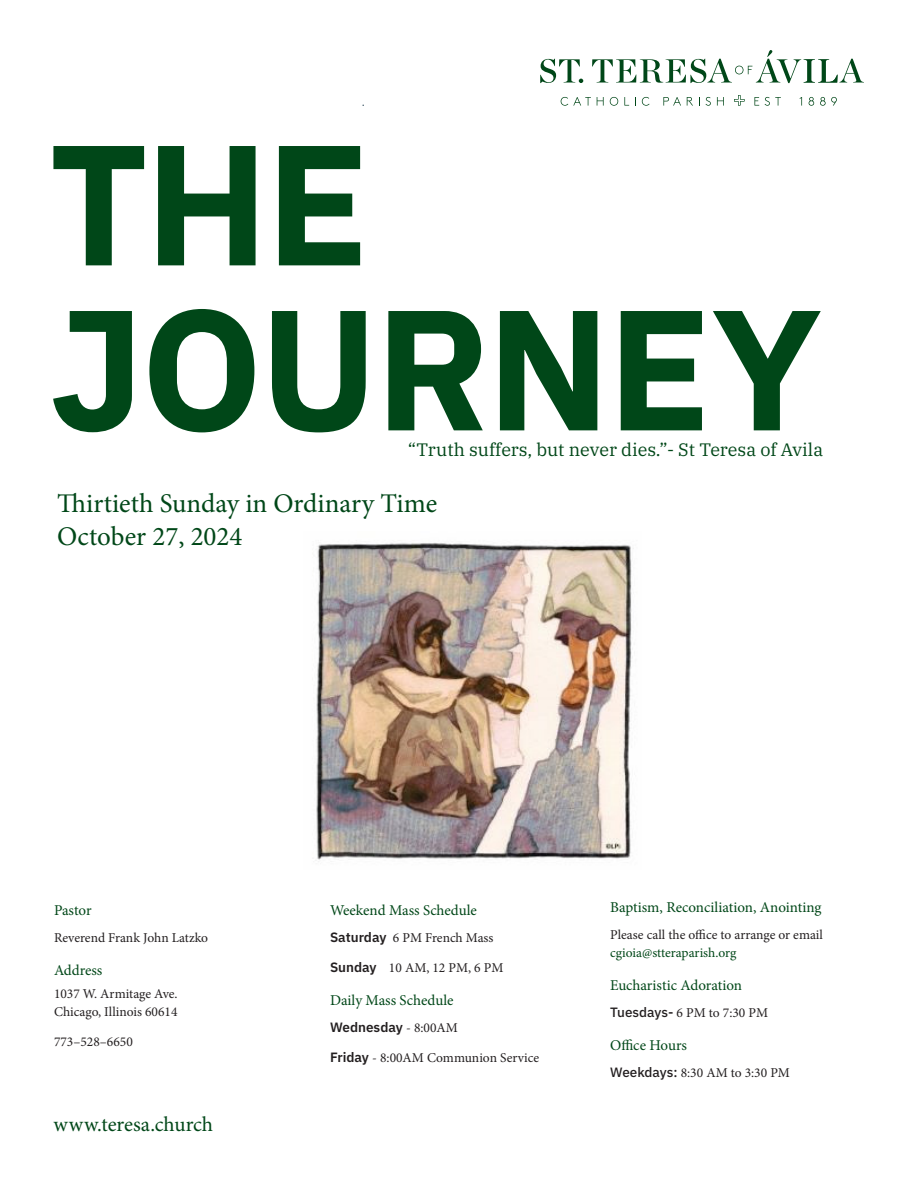
<style>
.page{position:relative;width:918px;height:1188px;background:#fff}
.page>*{position:absolute;margin:0;border:0;box-sizing:border-box;transform-origin:0 0}
.Liturgical_Time_Period{font:27px "Minion Pro";color:#004718}
.Issue_Date{font:27px "Minion Pro";color:#004718}
.t1{font:21px "Minion Pro";letter-spacing:-.005em;color:#004718}
.St__Teresa_Quote{font:18px "IBM Plex Serif";color:#004718}
.Head{font:15px "Minion Pro";letter-spacing:-.005em;color:#004718}
.Content__Last_Paragraph{font:13.5px/18px "Minion Pro";color:#231f20}
.Content__Last_Paragraph-2{font:600 13.5px "IBM Plex Sans";color:#231f20}
.Content{font:13.5px "Minion Pro";color:#231f20}
.s1{font-family:"IBM Plex Sans";font-weight:600}
.s2{font-family:"Minion Pro";font-weight:400}
.s3{color:#004718}
.s4{font-family:"IBM Plex Sans";font-weight:500}
</style>
<div class="page">
<svg style="left:53px;top:309px;width:768px;height:123px"></svg>
<svg style="left:53px;top:146px;width:307px;height:119px"></svg>
<svg style="left:540px;top:59px;width:43px;height:24px"></svg>
<svg style="left:592px;top:50px;width:272px;height:33px"></svg>
<svg style="left:734px;top:95px;width:10px;height:10px"></svg>
<svg style="left:561px;top:97px;width:30px;height:9px"></svg>
<svg style="left:597px;top:97px;width:7px;height:9px"></svg>
<svg style="left:610px;top:97px;width:8px;height:9px"></svg>
<svg style="left:624px;top:97px;width:5px;height:9px"></svg>
<svg style="left:642px;top:97px;width:8px;height:9px"></svg>
<svg style="left:663px;top:97px;width:18px;height:9px"></svg>
<svg style="left:687px;top:97px;width:6px;height:9px"></svg>
<svg style="left:706px;top:97px;width:5px;height:9px"></svg>
<svg style="left:717px;top:97px;width:7px;height:9px"></svg>
<svg style="left:754px;top:97px;width:5px;height:9px"></svg>
<svg style="left:765px;top:97px;width:16px;height:9px"></svg>
<svg style="left:809px;top:97px;width:5px;height:9px"></svg>
<svg style="left:820px;top:97px;width:17px;height:9px"></svg>
<img style="left:315px;top:543px;width:319px;height:319px">
<p class="St__Teresa_Quote" style="left:408px;top:436px;width:417px">“Truth suffers, but never dies.”- St Teresa of Avila</p>
<p class="Liturgical_Time_Period" style="left:57px;top:485px;width:382px">Thirtieth Sunday in Ordinary Time</p>
<p class="Issue_Date" style="left:57px;top:518px;width:187px">October 27, 2024</p>
<p class="Head" style="left:54px;top:901px;width:39px">Pastor</p>
<p class="Content__Last_Paragraph" style="left:54px;top:929px;width:156px">Reverend Frank John Latzko</p>
<p class="Head" style="left:54px;top:961px;width:50px">Address</p>
<p class="Content__Last_Paragraph" style="left:54px;top:985px;width:125px">1037 W. Armitage Ave.<br>Chicago, Illinois 60614</p>
<p class="Content" style="left:54px;top:1033px;width:80px">773–528–6650</p>
<p class="t1" style="left:54px;top:1111px;width:161px">www.teresa.church</p>
<p class="Head" style="left:330px;top:901px;width:148px">Weekend Mass Schedule</p>
<p class="Content__Last_Paragraph" style="left:330px;top:929px;width:165px"><span class="s1">Saturday</span> 6 PM French Mass</p>
<p class="Content__Last_Paragraph" style="left:330px;top:959px;width:175px"><span class="s1">Sunday</span> 10 AM, 12 PM, 6 PM</p>
<p class="Head" style="left:330px;top:991px;width:125px">Daily Mass Schedule</p>
<p class="Content__Last_Paragraph-2" style="left:330px;top:1017px;width:129px">Wednesday <span class="s2">- 8:00AM</span></p>
<p class="Content__Last_Paragraph" style="left:330px;top:1049px;width:211px"><span class="s1">Friday</span> - 8:00AM Communion Service</p>
<p class="Head" style="left:610px;top:897px;width:213px">Baptism, Reconciliation, Anointing</p>
<p class="Content__Last_Paragraph" style="left:610px;top:925px;width:214px">Please call the office to arrange or email <span class="s3">cgioia@stteraparish.org</span></p>
<p class="Head" style="left:610px;top:975px;width:133px">Eucharistic Adoration</p>
<p class="Content__Last_Paragraph" style="left:610px;top:1003px;width:159px"><span class="s4">Tuesdays-</span> 6 PM to 7:30 PM</p>
<p class="Head" style="left:610px;top:1035px;width:78px">Office Hours</p>
<p class="Content__Last_Paragraph" style="left:610px;top:1063px;width:181px"><span class="s4">Weekdays:</span> 8:30 AM to 3:30 PM</p>
</div>
